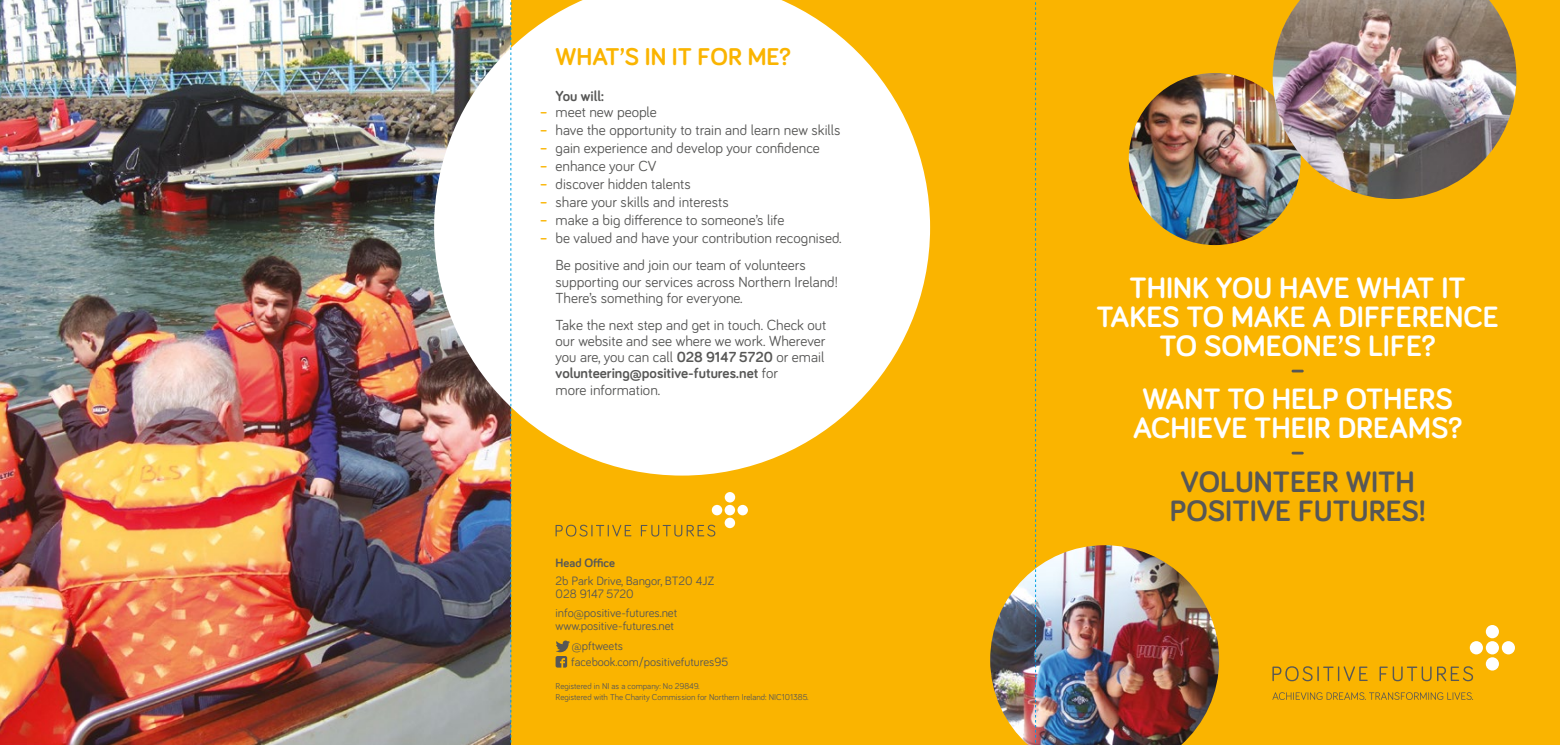
<style>
.page{position:relative;width:1560px;height:745px;background:#fff}
.page>*{position:absolute;margin:0;border:0;box-sizing:border-box;transform-origin:0 0}
.t1{font:700 30.38px/29.1px "Bariol";color:#fff;text-align:center}
.t2{font:700 30.38px/29.1px "Bariol";color:#575756;text-align:center}
.t3{font:700 25px "Bariol";color:#fab400}
.t4{font:15px/18px "Bariol";color:#575756}
.t5{font:700 15px "Bariol";color:#575756}
.t6{font:700 15px/18px "Bariol";color:#fab400;text-align:justify}
.t7{font:12.5px/13.8px "Bariol";color:#575756}
.t8{font:700 12.5px "Bariol";color:#575756}
.t9{font:12.38px/15.9px "Bariol";color:#575756}
.t10{font:8.75px/11.2px "Bariol";color:#575756}
.s1{font-weight:700}
</style>
<div class="page">
<div style="left:0;top:0;width:1559px;height:744px;background:#fab400"></div>
<img style="left:0;top:0;width:510px;height:744px">
<svg style="left:434px;top:0;width:496px;height:475px;background:#f7edd7"></svg>
<img style="left:990px;top:545px;width:228px;height:199px">
<img style="left:1128px;top:73px;width:172px;height:172px;border-radius:86px">
<img style="left:1272px;top:0;width:244px;height:199px">
<svg style="left:1291px;top:369px;width:12px;height:3px"></svg>
<svg style="left:1291px;top:451px;width:12px;height:3px"></svg>
<svg style="left:555px;top:640px;width:15px;height:27px"></svg>
<svg style="left:724px;top:491px;width:11px;height:11px"></svg>
<div style="left:724px;top:504px;width:11px;height:11px;background:#fff;border-radius:50%"></div>
<div style="left:737px;top:504px;width:10px;height:11px;background:#fff;border-radius:50%"></div>
<svg style="left:711px;top:504px;width:11px;height:11px"></svg>
<div style="left:724px;top:517px;width:11px;height:11px;background:#fff;border-radius:50%"></div>
<svg style="left:555px;top:524px;width:76px;height:12px"></svg>
<svg style="left:640px;top:524px;width:75px;height:12px"></svg>
<svg style="left:1272px;top:692px;width:200px;height:7px"></svg>
<svg style="left:1485px;top:624px;width:13px;height:14px"></svg>
<svg style="left:1485px;top:640px;width:13px;height:14px"></svg>
<svg style="left:1501px;top:640px;width:13px;height:14px"></svg>
<svg style="left:1469px;top:640px;width:13px;height:14px"></svg>
<svg style="left:1485px;top:656px;width:13px;height:14px"></svg>
<svg style="left:1272px;top:666px;width:95px;height:14px"></svg>
<svg style="left:1379px;top:666px;width:93px;height:14px"></svg>
<svg style="left:510px;top:0;width:1px;height:744px"></svg>
<svg style="left:1035px;top:2px;width:1px;height:742px"></svg>
<p class="t6" style="left:539px;top:102px;width:10px">– – – – – – – –</p>
<h2 class="t3" style="left:555px;top:39px;width:237px">WHAT’S IN IT FOR ME?</h2>
<p class="t5" style="left:555px;top:85px;width:50px">You will:</p>
<p class="t4" style="left:555px;top:102px;width:287px">meet new people<br>have the opportunity to train and learn new skills gain experience and develop your confidence enhance your CV<br>discover hidden talents<br>share your skills and interests<br>make a big difference to someone’s life<br>be valued and have your contribution recognised.</p>
<p class="t4" style="left:555px;top:256px;width:284px;line-height:16.2px">Be positive and join our team of volunteers supporting our services across Northern Ireland!<br>There’s something for everyone.</p>
<p class="t4" style="left:555px;top:315px;width:272px;line-height:16.2px">Take the next step and get in touch. Check out our website and see where we work. Wherever you are, you can call <span class="s1">028 9147 5720</span> or email <span class="s1">volunteering@positive-futures.net</span> for<br>more information.</p>
<p class="t8" style="left:555px;top:554px;width:61px">Head Office</p>
<p class="t7" style="left:555px;top:572px;width:160px">2b Park Drive, Bangor, BT20 4JZ<br>028 9147 5720</p>
<p class="t7" style="left:555px;top:604px;width:123px">info@positive-futures.net www.positive-futures.net</p>
<p class="t9" style="left:571px;top:637px;width:159px">@pftweets facebook.com/positivefutures95</p>
<p class="t10" style="left:555px;top:679px;width:254px">Registered in NI as a company: No 29849.<br>Registered with The Charity Commission for Northern Ireland: NIC101385.</p>
<h1 class="t1" style="left:1096px;top:271px;width:404px">THINK YOU HAVE WHAT IT<br>TAKES TO MAKE A DIFFERENCE<br>TO SOMEONE’S LIFE?</h1>
<h1 class="t1" style="left:1132px;top:383px;width:330px">WANT TO HELP OTHERS<br>ACHIEVE THEIR DREAMS?</h1>
<h1 class="t2" style="left:1169px;top:465px;width:257px">VOLUNTEER WITH<br>POSITIVE FUTURES!</h1>
</div>
